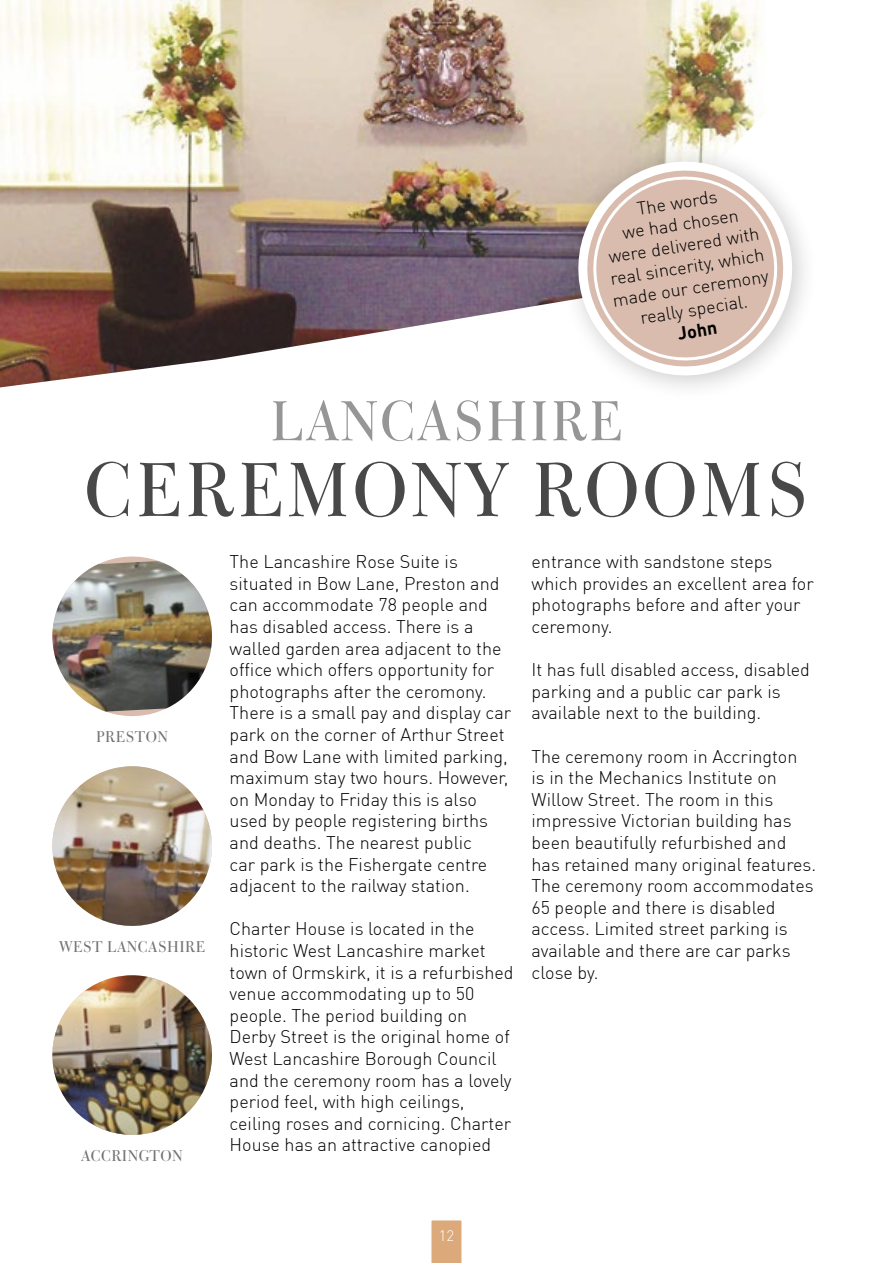
<style>
.page{position:relative;width:893px;height:1263px;background:#fff}
.page>*{position:absolute;margin:0;border:0;box-sizing:border-box;transform-origin:0 0}
.t1{font:73.5px "Bulmer BT";letter-spacing:.04em;color:#484848}
.t2{font:54px "Bulmer BT";letter-spacing:.03em;color:#969696}
.t3{font:300 18px/21.6px "DIN Pro";color:#000}
.t4{font:700 18px "DIN Pro";color:#000}
.t5{font:15px "Bulmer BT";letter-spacing:.03em;color:#727272}
.t6{font:300 15px "DIN Pro";color:#fff}
</style>
<div class="page">
<svg style="left:431px;top:1220px;width:31px;height:43px"></svg>
<img style="left:0;top:0;width:766px;height:387px">
<svg style="left:106px;top:556px;width:52px;height:161px"></svg>
<img style="left:52px;top:561px;width:160px;height:151px">
<img style="left:52px;top:766px;width:160px;height:160px">
<img style="left:52px;top:975px;width:160px;height:160px">
<div style="left:558px;top:142px;width:260px;height:259px;background:#000;opacity:.22"></div>
<svg style="left:572px;top:155px;width:227px;height:227px"></svg>
<svg style="left:585px;top:168px;width:200px;height:201px"></svg>
<p class="t3" style="left:598px;top:204px;width:159px;text-align:center;rotate:-9deg">The words<br>we had chosen were delivered with real sincerity, which made our ceremony really special.</p>
<p class="t4" style="left:676px;top:322px;width:41px;rotate:-9deg">John</p>
<h2 class="t2" style="left:270px;top:388px;width:354px">LANCASHIRE</h2>
<h1 class="t1" style="left:84px;top:445px;width:726px">CEREMONY ROOMS</h1>
<p class="t5" style="left:96px;top:728px;width:73px">PRESTON</p>
<p class="t5" style="left:59px;top:937px;width:148px">WEST LANCASHIRE</p>
<p class="t5" style="left:82px;top:1146px;width:103px">ACCRINGTON</p>
<p class="t3" style="left:230px;top:551px;width:283px">The Lancashire Rose Suite is situated in Bow Lane, Preston and can accommodate 78 people and has disabled access. There is a walled garden area adjacent to the office which offers opportunity for photographs after the ceromony.<br>There is a small pay and display car park on the corner of Arthur Street and Bow Lane with limited parking, maximum stay two hours. However, on Monday to Friday this is also used by people registering births and deaths. The nearest public<br>car park is the Fishergate centre adjacent to the railway station.</p>
<p class="t3" style="left:230px;top:918px;width:285px">Charter House is located in the historic West Lancashire market town of Ormskirk, it is a refurbished venue accommodating up to 50 people. The period building on Derby Street is the original home of West Lancashire Borough Council and the ceremony room has a lovely period feel, with high ceilings, ceiling roses and cornicing. Charter House has an attractive canopied</p>
<p class="t3" style="left:532px;top:551px;width:284px">entrance with sandstone steps which provides an excellent area for photographs before and after your ceremony.</p>
<p class="t3" style="left:532px;top:659px;width:280px">It has full disabled access, disabled parking and a public car park is available next to the building.</p>
<p class="t3" style="left:532px;top:745px;width:286px">The ceremony room in Accrington<br>is in the Mechanics Institute on<br>Willow Street. The room in this impressive Victorian building has been beautifully refurbished and has retained many original features.<br>The ceremony room accommodates<br>65 people and there is disabled access. Limited street parking is available and there are car parks close by.</p>
<p class="t6" style="left:439px;top:1226px;width:17px">12</p>
</div>
